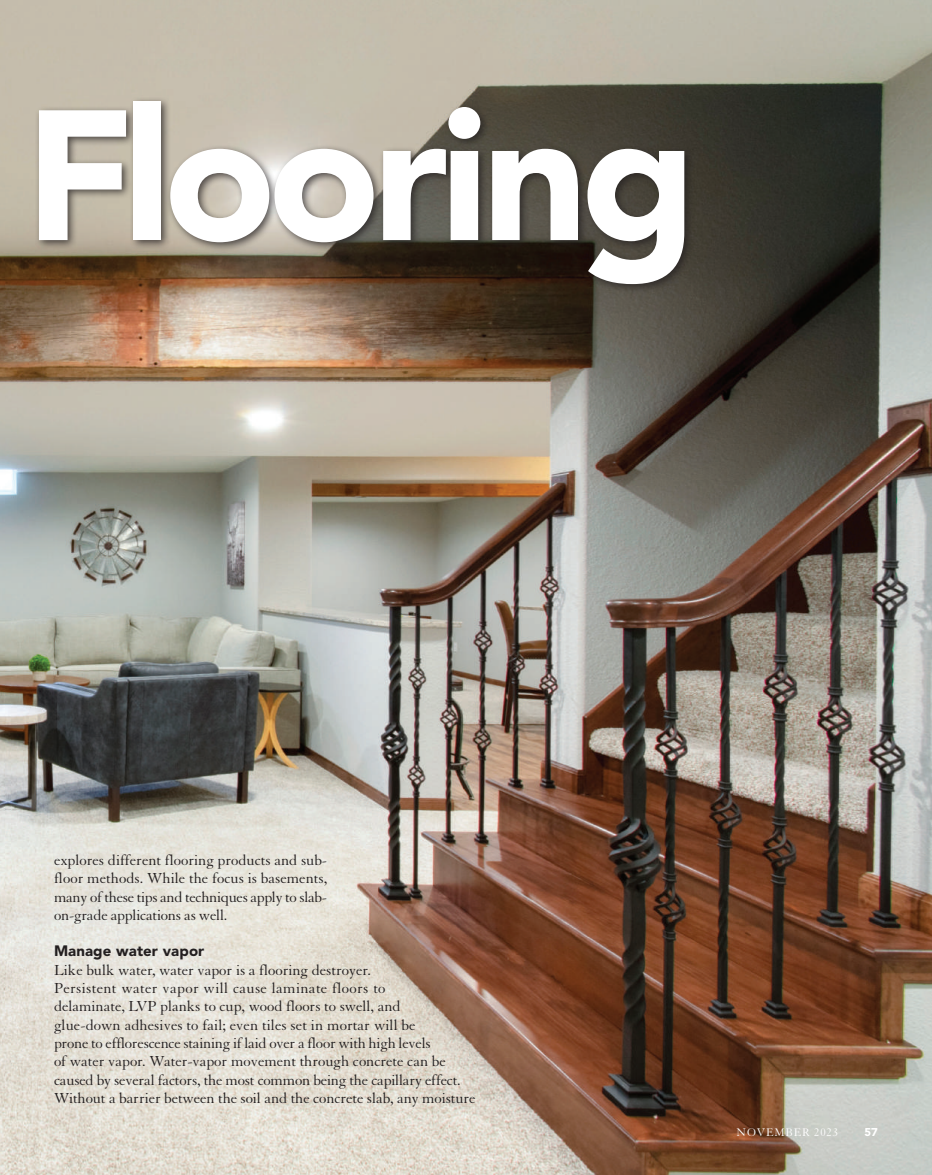
<style>
.page{position:relative;width:932px;height:1175px;background:#fff}
.page>*{position:absolute;margin:0;border:0;box-sizing:border-box;transform-origin:0 0}
.t1{font:900 183.3px "Avenir LT Std";letter-spacing:-.035em;color:#fff}
.t2{font:15.75px/18.3px "Granjon LT Std";letter-spacing:-.005em;color:#231f20;text-align:justify}
.t3{font:900 15px "Avenir LT Std";letter-spacing:.005em;color:#231f20}
.t4{font:12px "Granjon LT Std";letter-spacing:.07em;color:#fff}
.t5{font:900 11.25px "Avenir LT Std";color:#fff}
</style>
<div class="page">
<img style="left:1px;top:0;width:931px;height:1174px">
<img style="left:0;top:0;width:1px;height:1174px">
<div style="left:0;top:97px;width:694px;height:197px;background:#231f20;opacity:.75"></div>
<h1 class="t1" style="left:25px;top:65px;width:673px">Flooring</h1>
<p class="t2" style="left:54px;top:851px;width:275px">explores different flooring products and sub&shy;floor methods. While the focus is basements, many of these tips and techniques apply to slab&shy;on-grade applications as well.</p>
<p class="t3" style="left:54px;top:942px;width:152px">Manage water vapor</p>
<p class="t2" style="left:54px;top:961px;width:423px;text-align:left">Like bulk water, water vapor is a flooring destroyer.<br>Persistent water vapor will cause laminate floors to<br>delaminate, LVP planks to cup, wood floors to swell, and<br>glue-down adhesives to fail; even tiles set in mortar will be<br>prone to efflorescence staining if laid over a floor with high levels<br>of water vapor. Water-vapor movement through concrete can be caused by several factors, the most common being the capillary effect.<br>Without a barrier between the soil and the concrete slab, any moisture</p>
<p class="t4" style="left:736px;top:1126px;width:103px">NOVEMBER 2023</p>
<p class="t5" style="left:864px;top:1125px;width:15px">57</p>
</div>
